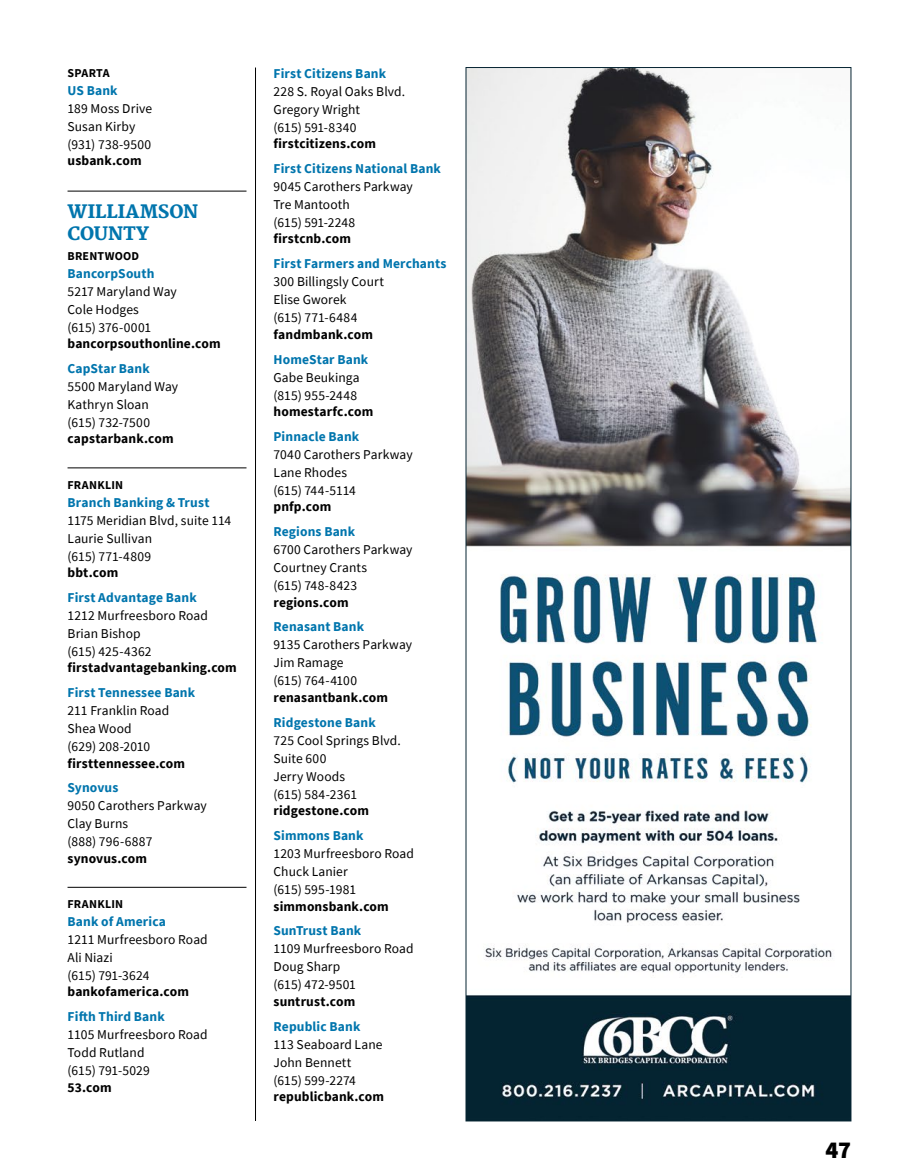
<style>
.page{position:relative;width:905px;height:1175px;background:#fff}
.page>*{position:absolute;margin:0;border:0;box-sizing:border-box;transform-origin:0 0}
.t1{font:900 24px "Source Sans Pro";color:#000}
.t2{font:800 18px/21px "Merriweather";color:#0075ad}
.t3{font:13.5px/18px "Source Sans Pro";letter-spacing:.01em;color:#000}
.t4{font:700 13.5px "Source Sans Pro";letter-spacing:.01em;color:#0075ad}
.t5{font:700 13.5px "Source Sans Pro";letter-spacing:.01em;color:#000}
.t6{font:700 12px "Source Sans Pro";letter-spacing:.015em;color:#000}
</style>
<div class="page">
<hr style="left:255px;top:68px;width:1px;height:1052px;background:#000">
<hr style="left:68px;top:191px;width:178px;height:1px;background:#000">
<hr style="left:68px;top:467px;width:178px;height:1px;background:#000">
<hr style="left:68px;top:887px;width:178px;height:1px;background:#000">
<img style="left:468px;top:69px;width:381px;height:1050px">
<p class="t6" style="left:68px;top:64px;width:44px">SPARTA</p>
<p class="t4" style="left:68px;top:81px;width:52px">US Bank</p>
<p class="t3" style="left:68px;top:99px;width:86px">189 Moss Drive<br>Susan Kirby (931) 738-9500</p>
<p class="t5" style="left:68px;top:151px;width:76px">usbank.com</p>
<h2 class="t2" style="left:68px;top:202px;width:132px">WILLIAMSON<br>COUNTY</h2>
<p class="t6" style="left:68px;top:247px;width:73px">BRENTWOOD</p>
<p class="t4" style="left:68px;top:264px;width:89px">BancorpSouth</p>
<p class="t3" style="left:68px;top:282px;width:111px">5217 Maryland Way<br>Cole Hodges<br>(615) 376-0001</p>
<p class="t5" style="left:68px;top:334px;width:155px">bancorpsouthonline.com</p>
<p class="t4" style="left:68px;top:359px;width:84px">CapStar Bank</p>
<p class="t3" style="left:68px;top:377px;width:112px">5500 Maryland Way<br>Kathryn Sloan (615) 732-7500</p>
<p class="t5" style="left:68px;top:430px;width:108px">capstarbank.com</p>
<p class="t6" style="left:68px;top:476px;width:57px">FRANKLIN</p>
<p class="t4" style="left:68px;top:493px;width:143px">Branch Banking &amp; Trust</p>
<p class="t3" style="left:68px;top:511px;width:165px">1175 Meridian Blvd, suite 114<br>Laurie Sullivan<br>(615) 771-4809</p>
<p class="t5" style="left:68px;top:563px;width:52px">bbt.com</p>
<p class="t4" style="left:68px;top:588px;width:131px">First Advantage Bank</p>
<p class="t3" style="left:68px;top:606px;width:142px">1212 Murfreesboro Road<br>Brian Bishop<br>(615) 425-4362</p>
<p class="t5" style="left:68px;top:658px;width:171px">firstadvantagebanking.com</p>
<p class="t4" style="left:68px;top:683px;width:129px">First Tennessee Bank</p>
<p class="t3" style="left:68px;top:701px;width:103px">211 Franklin Road<br>Shea Wood<br>(629) 208-2010</p>
<p class="t5" style="left:68px;top:754px;width:119px">firsttennessee.com</p>
<p class="t4" style="left:68px;top:778px;width:52px">Synovus</p>
<p class="t3" style="left:68px;top:796px;width:141px">9050 Carothers Parkway<br>Clay Burns<br>(888) 796-6887</p>
<p class="t5" style="left:68px;top:849px;width:81px">synovus.com</p>
<p class="t6" style="left:68px;top:895px;width:57px">FRANKLIN</p>
<p class="t4" style="left:68px;top:912px;width:100px">Bank of America</p>
<p class="t3" style="left:68px;top:930px;width:142px">1211 Murfreesboro Road<br>Ali Niazi<br>(615) 791-3624</p>
<p class="t5" style="left:68px;top:982px;width:123px">bankofamerica.com</p>
<p class="t4" style="left:68px;top:1007px;width:99px">Fifth Third Bank</p>
<p class="t3" style="left:68px;top:1025px;width:142px">1105 Murfreesboro Road<br>Todd Rutland<br>(615) 791-5029</p>
<p class="t5" style="left:68px;top:1078px;width:46px">53.com</p>
<p class="t4" style="left:273px;top:64px;width:114px">First Citizens Bank</p>
<p class="t3" style="left:273px;top:82px;width:133px">228 S. Royal Oaks Blvd.<br>Gregory Wright<br>(615) 591-8340</p>
<p class="t5" style="left:273px;top:135px;width:104px">firstcitizens.com</p>
<p class="t4" style="left:273px;top:159px;width:169px">First Citizens National Bank</p>
<p class="t3" style="left:273px;top:177px;width:141px">9045 Carothers Parkway<br>Tre Mantooth<br>(615) 591-2248</p>
<p class="t5" style="left:273px;top:230px;width:79px">firstcnb.com</p>
<p class="t4" style="left:273px;top:255px;width:174px">First Farmers and Merchants</p>
<p class="t3" style="left:273px;top:273px;width:112px">300 Billingsly Court<br>Elise Gworek<br>(615) 771-6484</p>
<p class="t5" style="left:273px;top:325px;width:101px">fandmbank.com</p>
<p class="t4" style="left:273px;top:350px;width:96px">HomeStar Bank</p>
<p class="t3" style="left:273px;top:368px;width:88px">Gabe Beukinga (815) 955-2448</p>
<p class="t5" style="left:273px;top:402px;width:101px">homestarfc.com</p>
<p class="t4" style="left:273px;top:427px;width:87px">Pinnacle Bank</p>
<p class="t3" style="left:273px;top:445px;width:141px">7040 Carothers Parkway<br>Lane Rhodes<br>(615) 744-5114</p>
<p class="t5" style="left:273px;top:498px;width:59px">pnfp.com</p>
<p class="t4" style="left:273px;top:522px;width:83px">Regions Bank</p>
<p class="t3" style="left:273px;top:540px;width:140px">6700 Carothers Parkway<br>Courtney Crants<br>(615) 748-8423</p>
<p class="t5" style="left:273px;top:593px;width:77px">regions.com</p>
<p class="t4" style="left:273px;top:618px;width:92px">Renasant Bank</p>
<p class="t3" style="left:273px;top:636px;width:140px">9135 Carothers Parkway<br>Jim Ramage<br>(615) 764-4100</p>
<p class="t5" style="left:273px;top:688px;width:116px">renasantbank.com</p>
<p class="t4" style="left:273px;top:713px;width:104px">Ridgestone Bank</p>
<p class="t3" style="left:273px;top:731px;width:129px">725 Cool Springs Blvd.<br>Suite 600<br>Jerry Woods<br>(615) 584-2361</p>
<p class="t5" style="left:273px;top:801px;width:97px">ridgestone.com</p>
<p class="t4" style="left:273px;top:826px;width:92px">Simmons Bank</p>
<p class="t3" style="left:273px;top:844px;width:142px">1203 Murfreesboro Road<br>Chuck Lanier<br>(615) 595-1981</p>
<p class="t5" style="left:273px;top:897px;width:117px">simmonsbank.com</p>
<p class="t4" style="left:273px;top:921px;width:89px">SunTrust Bank</p>
<p class="t3" style="left:273px;top:939px;width:142px">1109 Murfreesboro Road<br>Doug Sharp<br>(615) 472-9501</p>
<p class="t5" style="left:273px;top:992px;width:83px">suntrust.com</p>
<p class="t4" style="left:273px;top:1017px;width:88px">Republic Bank</p>
<p class="t3" style="left:273px;top:1035px;width:111px">113 Seaboard Lane<br>John Bennett (615) 599-2274</p>
<p class="t5" style="left:273px;top:1087px;width:112px">republicbank.com</p>
<h1 class="t1" style="left:825px;top:1133px;width:27px">47</h1>
</div>
